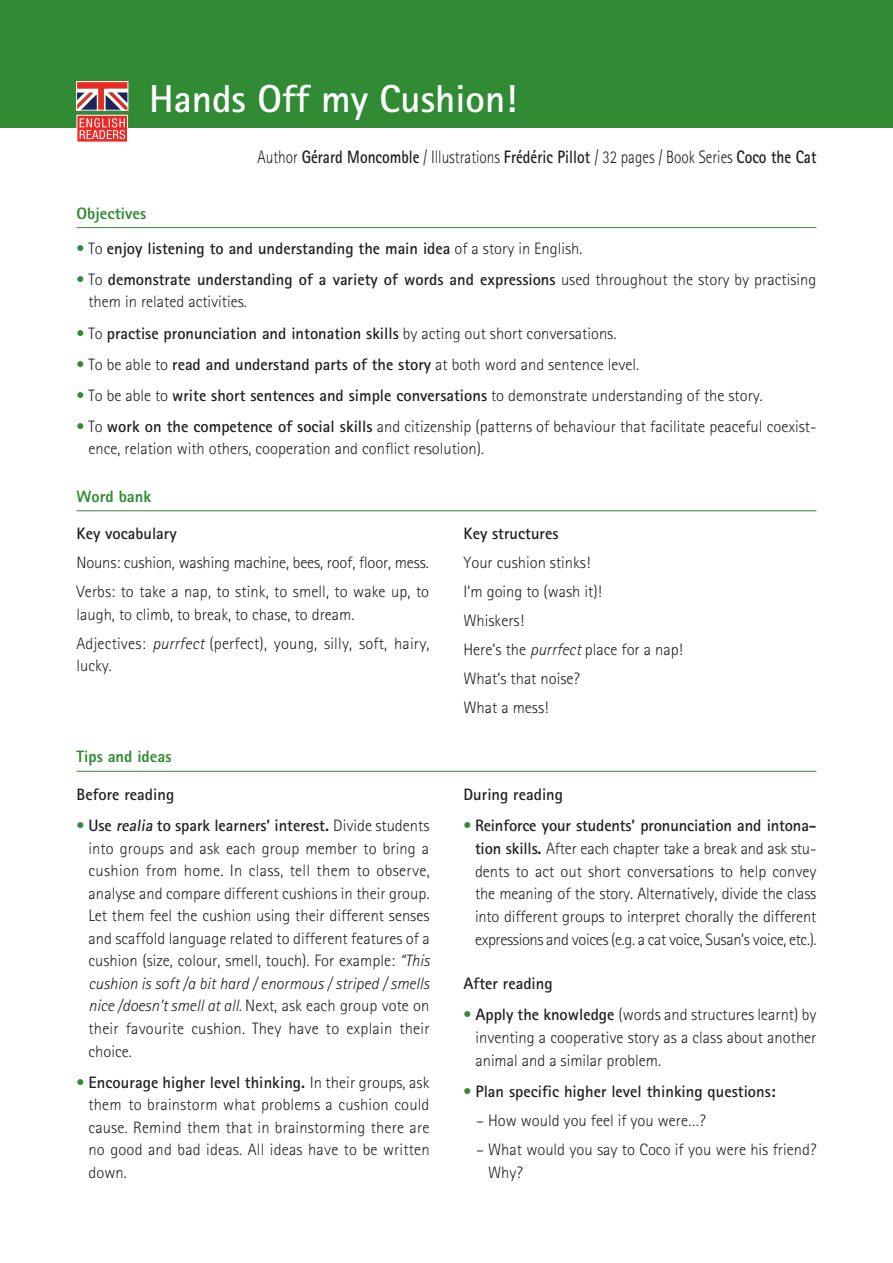
<style>
.page{position:relative;width:893px;height:1263px;background:#fff}
.page>*{position:absolute;margin:0;border:0;box-sizing:border-box;transform-origin:0 0}
._00_SECCION_AD_VERDE{font:700 39px "Rotis Sans Serif";color:#fff}
.t1{font:300 18px "Rotis Sans Serif";color:#231f20;scale:.85 1}
._01_TEXT_BOLOS{font:300 16.5px/22.5px "Rotis Sans Serif";color:#231f20;text-align:justify}
._03_TEXT_KEY{font:300 16.5px/22.5px "Rotis Sans Serif";color:#231f20}
._01_TEXT_BOLOS-2{font:700 16.5px "Rotis Sans Serif";color:#231f20}
._04_TEXT_GUION{font:300 16.5px/22.8px "Rotis Sans Serif";color:#231f20}
._02_TIT_KEY{font:700 16.5px "Rotis Sans Serif";color:#231f20}
._00_TIT_VERDE{font:800 16.5px "Rotis Sans Serif";color:#318b34}
.s1{font-weight:700}
.s2{font-weight:300;color:#318b34}
.s3{font-weight:300}
.s4{color:#318b34}
.s5{font-style:italic}
</style>
<div class="page">
<div style="left:0;top:0;width:893px;height:128px;background:#318b34"></div>
<svg style="left:77px;top:115px;width:51px;height:27px"></svg>
<svg style="left:78px;top:83px;width:48px;height:26px"></svg>
<div style="left:76px;top:81px;width:52px;height:30px;border:1px solid #fff"></div>
<svg style="left:80px;top:118px;width:45px;height:21px"></svg>
<hr style="left:77px;top:227px;width:739px;height:1px;background:#318b34">
<hr style="left:77px;top:510px;width:739px;height:1px;background:#318b34">
<hr style="left:77px;top:771px;width:739px;height:1px;background:#318b34">
<p class="_00_SECCION_AD_VERDE" style="left:149px;top:75px;width:369px">Hands Off my Cushion!</p>
<p class="t1" style="left:257px;top:147px;width:659px">Author <span class="s1">Gérard Moncomble</span> / Illustrations <span class="s1">Frédéric Pillot</span> / 32 pages / Book Series <span class="s1">Coco the Cat</span></p>
<p class="_00_TIT_VERDE" style="left:77px;top:203px;width:71px">Objectives</p>
<p class="_01_TEXT_BOLOS-2" style="left:77px;top:238px;width:507px"><span class="s2">•</span> <span class="s3">To</span> enjoy listening to and understanding the main idea <span class="s3">of a story in English.</span></p>
<p class="_01_TEXT_BOLOS" style="left:88px;top:268px;width:729px;text-indent:-12px"><span class="s4">•</span> To <span class="s1">demonstrate understanding of a variety of words and expressions</span> used throughout the story by practising them in related activities.</p>
<p class="_01_TEXT_BOLOS-2" style="left:77px;top:322px;width:541px"><span class="s2">•</span> <span class="s3">To</span> practise pronunciation and intonation skills <span class="s3">by acting out short conversations.</span></p>
<p class="_01_TEXT_BOLOS" style="left:77px;top:353px;width:564px"><span class="s4">•</span> To be able to <span class="s1">read and understand parts of the story</span> at both word and sentence level.</p>
<p class="_01_TEXT_BOLOS" style="left:77px;top:384px;width:688px"><span class="s4">•</span> To be able to <span class="s1">write short sentences and simple conversations</span> to demonstrate understanding of the story.</p>
<p class="_01_TEXT_BOLOS" style="left:88px;top:415px;width:729px;text-indent:-12px"><span class="s4">•</span> To <span class="s1">work on the competence of social skills</span> and citizenship (patterns of behaviour that facilitate peaceful coexist&shy;ence, relation with others, cooperation and conflict resolution).</p>
<p class="_00_TIT_VERDE" style="left:77px;top:486px;width:76px">Word bank</p>
<p class="_02_TIT_KEY" style="left:77px;top:523px;width:102px">Key vocabulary</p>
<p class="_03_TEXT_KEY" style="left:77px;top:551px;width:354px">Nouns: cushion, washing machine, bees, roof, floor, mess.</p>
<p class="_03_TEXT_KEY" style="left:77px;top:580px;width:354px">Verbs: to take a nap, to stink, to smell, to wake up, to laugh, to climb, to break, to chase, to dream.</p>
<p class="_03_TEXT_KEY" style="left:77px;top:632px;width:355px">Adjectives: <span class="s5">purrfect</span> (perfect), young, silly, soft, hairy, lucky.</p>
<p class="_02_TIT_KEY" style="left:463px;top:523px;width:97px">Key structures</p>
<p class="_03_TEXT_KEY" style="left:463px;top:551px;width:128px">Your cushion stinks!</p>
<p class="_03_TEXT_KEY" style="left:463px;top:580px;width:140px">I’m going to (wash it)!</p>
<p class="_03_TEXT_KEY" style="left:463px;top:609px;width:62px">Whiskers!</p>
<p class="_03_TEXT_KEY" style="left:463px;top:638px;width:221px">Here’s the <span class="s5">purrfect</span> place for a nap!</p>
<p class="_03_TEXT_KEY" style="left:463px;top:667px;width:118px">What’s that noise?</p>
<p class="_03_TEXT_KEY" style="left:463px;top:696px;width:86px">What a mess!</p>
<p class="_00_TIT_VERDE" style="left:77px;top:746px;width:96px">Tips and ideas</p>
<p class="_02_TIT_KEY" style="left:77px;top:784px;width:99px">Before reading</p>
<p class="_01_TEXT_BOLOS" style="left:88px;top:814px;width:343px;text-indent:-12px"><span class="s4">•</span> <span class="s1">Use realia to spark learners’ interest.</span> Divide students into groups and ask each group member to bring a cushion from home. In class, tell them to observe, analyse and compare different cushions in their group.<br>Let them feel the cushion using their different senses and scaffold language related to different features of a cushion (size, colour, smell, touch). For example: <span class="s5">“This cushion is soft /a bit hard / enormous / striped / smells nice /doesn’t smell at all.</span> Next, ask each group vote on their favourite cushion. They have to explain their choice.</p>
<p class="_01_TEXT_BOLOS" style="left:88px;top:1071px;width:343px;text-indent:-12px"><span class="s4">•</span> <span class="s1">Encourage higher level thinking.</span> In their groups, ask them to brainstorm what problems a cushion could cause. Remind them that in brainstorming there are no good and bad ideas. All ideas have to be written down.</p>
<p class="_01_TEXT_BOLOS-2" style="left:463px;top:784px;width:101px">During reading</p>
<p class="_01_TEXT_BOLOS" style="left:475px;top:814px;width:343px;text-indent:-12px"><span class="s4">•</span> <span class="s1">Reinforce your students’ pronunciation and intona&shy;tion skills.</span> After each chapter take a break and ask stu&shy;dents to act out short conversations to help convey the meaning of the story. Alternatively, divide the class into different groups to interpret chorally the different expressions and voices (e.g. a cat voice, Susan’s voice, etc.).</p>
<p class="_01_TEXT_BOLOS-2" style="left:463px;top:973px;width:91px">After reading</p>
<p class="_01_TEXT_BOLOS" style="left:475px;top:1003px;width:343px;text-indent:-12px"><span class="s4">•</span> <span class="s1">Apply the knowledge</span> (words and structures learnt) by inventing a cooperative story as a class about another animal and a similar problem.</p>
<p class="_01_TEXT_BOLOS-2" style="left:463px;top:1081px;width:314px"><span class="s2">•</span> Plan specific higher level thinking questions:</p>
<p class="_04_TEXT_GUION" style="left:476px;top:1109px;width:231px">– How would you feel if you were…?</p>
<p class="_04_TEXT_GUION" style="left:488px;top:1138px;width:330px;text-indent:-12px">– What would you say to Coco if you were his friend?<br>Why?</p>
</div>
